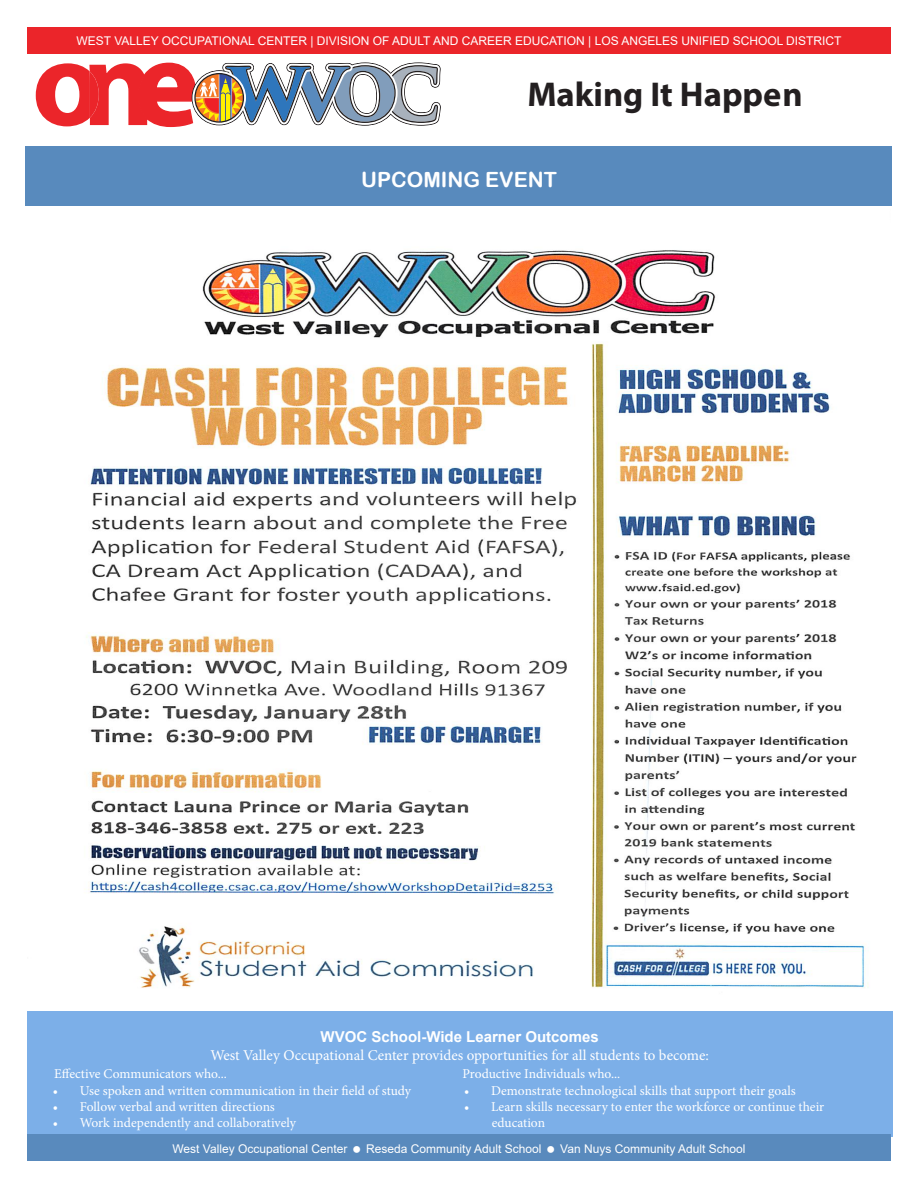
<style>
.page{position:relative;width:918px;height:1188px;background:#fff}
.page>*{position:absolute;margin:0;border:0;box-sizing:border-box;transform-origin:0 0}
.t1{font:700 34.5px "Myriad Pro";color:#231f20}
.t2{font:21px "Arial Rounded MT Bold";color:#fff}
.t3{font:15px "Minion Pro";color:#fff}
.t4{font:700 15px "Arial";color:#fff}
.t5{font:13.5px "Minion Pro";color:#fff}
.t6{font:12px "Arial";color:#fff}
</style>
<div class="page">
<div style="left:27px;top:27px;width:864px;height:27px;background:#eb252a"></div>
<svg style="left:36px;top:62px;width:405px;height:66px"></svg>
<div style="left:27px;top:1012px;width:865px;height:125px;background:#7cafe8"></div>
<div style="left:27px;top:1134px;width:864px;height:27px;background:#598abd"></div>
<img style="left:86px;top:250px;width:782px;height:738px">
<div style="left:26px;top:146px;width:866px;height:60px;background:#588abd"></div>
<p class="t6" style="left:77px;top:32px;width:767px">WEST VALLEY OCCUPATIONAL CENTER | DIVISION OF ADULT AND CAREER EDUCATION | LOS ANGELES UNIFIED SCHOOL DISTRICT</p>
<h1 class="t1" style="left:527px;top:72px;width:277px">Making It Happen</h1>
<p class="t2" style="left:361px;top:167px;width:197px">UPCOMING EVENT</p>
<p class="t4" style="left:321px;top:1026px;width:280px">WVOC School-Wide Learner Outcomes</p>
<p class="t3" style="left:210px;top:1045px;width:500px">West Valley Occupational Center provides opportunities for all students to become:</p>
<p class="t5" style="left:54px;top:1065px;width:174px">Effective Communicators who...</p>
<p class="t5" style="left:462px;top:1065px;width:159px">Productive Individuals who...</p>
<p class="t5" style="left:53px;top:1081px;width:360px">• Use spoken and written communication in their field of study</p>
<p class="t5" style="left:53px;top:1098px;width:224px">• Follow verbal and written directions</p>
<p class="t5" style="left:53px;top:1114px;width:245px">• Work independently and collaboratively</p>
<p class="t5" style="left:464px;top:1081px;width:333px">• Demonstrate technological skills that support their goals</p>
<p class="t5" style="left:464px;top:1098px;width:362px">• Learn skills necessary to enter the workforce or continue their</p>
<p class="t5" style="left:492px;top:1114px;width:55px">education</p>
<p class="t6" style="left:173px;top:1140px;width:176px">West Valley Occupational Center</p>
<p class="t6" style="left:366px;top:1140px;width:177px">Reseda Community Adult School</p>
<p class="t6" style="left:560px;top:1140px;width:187px">Van Nuys Community Adult School</p>
</div>
